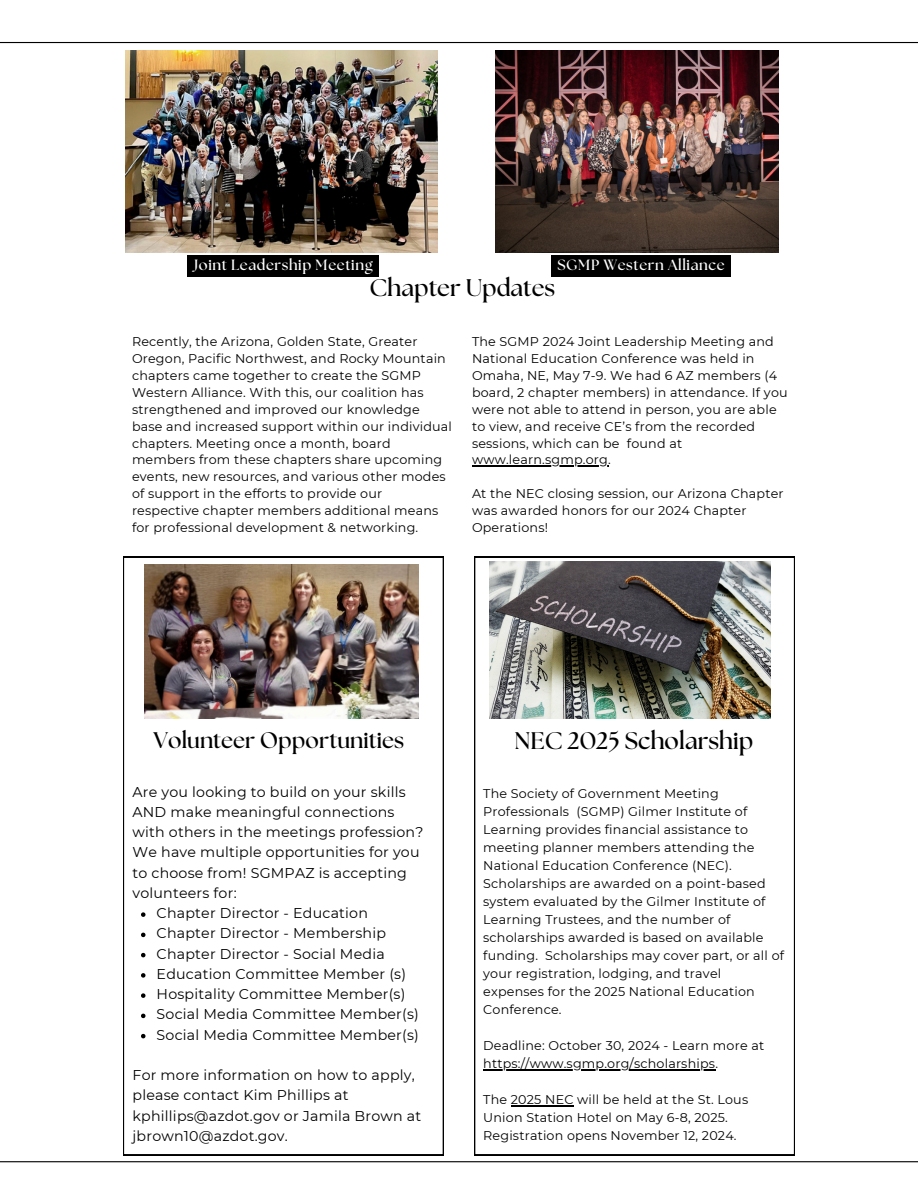
<style>
.page{position:relative;width:918px;height:1188px;background:#fff}
.page>*{position:absolute;margin:0;border:0;box-sizing:border-box;transform-origin:0 0}
.t1{font:700 24px "The Seasons";color:#000}
.t2{font:700 22.5px "The Seasons";color:#000}
.t3{font:700 14.85px "The Seasons";letter-spacing:.04em;color:#fff}
.t4{font:14.25px/20.2px "Montserrat";letter-spacing:.015em;color:#000}
.t5{font:12.75px/17px "Montserrat";letter-spacing:.015em;color:#000}
</style>
<div class="page">
<hr style="left:0;top:42px;width:918px;height:1px;background:#000">
<hr style="left:0;top:1161px;width:918px;height:1px;background:#000">
<hr style="left:472px;top:466px;width:136px;height:1px;background:#000">
<svg style="left:474px;top:557px;width:321px;height:598px"></svg>
<svg style="left:123px;top:557px;width:321px;height:598px"></svg>
<hr style="left:483px;top:1069px;width:232px;height:1px;background:#000">
<hr style="left:511px;top:1105px;width:63px;height:1px;background:#000">
<svg style="left:141px;top:912px;width:5px;height:5px"></svg>
<svg style="left:141px;top:933px;width:5px;height:4px"></svg>
<svg style="left:141px;top:953px;width:5px;height:4px"></svg>
<svg style="left:141px;top:973px;width:5px;height:5px"></svg>
<svg style="left:141px;top:993px;width:5px;height:5px"></svg>
<svg style="left:141px;top:1014px;width:5px;height:4px"></svg>
<svg style="left:141px;top:1034px;width:5px;height:4px"></svg>
<img style="left:126px;top:50px;width:311px;height:203px">
<img style="left:496px;top:50px;width:282px;height:203px">
<img style="left:144px;top:565px;width:275px;height:154px">
<img style="left:490px;top:561px;width:280px;height:158px">
<div style="left:188px;top:255px;width:191px;height:21px;background:#000"></div>
<div style="left:551px;top:255px;width:180px;height:21px;background:#000"></div>
<p class="t3" style="left:194px;top:258px;width:180px">Joint Leadership Meeting</p>
<p class="t3" style="left:558px;top:258px;width:169px">SGMP Western Alliance</p>
<p class="t1" style="left:370px;top:276px;width:187px">Chapter Updates</p>
<p class="t5" style="left:132px;top:333px;width:322px">Recently, the Arizona, Golden State, Greater Oregon, Pacific Northwest, and Rocky Mountain chapters came together to create the SGMP Western Alliance. With this, our coalition has strengthened and improved our knowledge base and increased support within our individual chapters. Meeting once a month, board members from these chapters share upcoming events, new resources, and various other modes of support in the efforts to provide our respective chapter members additional means for professional development &amp; networking.</p>
<p class="t5" style="left:472px;top:333px;width:317px">The SGMP 2024 Joint Leadership Meeting and National Education Conference was held in Omaha, NE, May 7-9. We had 6 AZ members (4 board, 2 chapter members) in attendance. If you were not able to attend in person, you are able to view, and receive CE’s from the recorded sessions, which can be found at</p>
<p class="t5" style="left:472px;top:451px;width:140px">www.learn.sgmp.org.</p>
<p class="t5" style="left:472px;top:485px;width:313px">At the NEC closing session, our Arizona Chapter was awarded honors for our 2024 Chapter<br>Operations!</p>
<p class="t2" style="left:154px;top:730px;width:252px">Volunteer Opportunities</p>
<p class="t4" style="left:133px;top:781px;width:292px">Are you looking to build on your skills AND make meaningful connections with others in the meetings profession?<br>We have multiple opportunities for you to choose from! SGMPAZ is accepting volunteers for:</p>
<p class="t4" style="left:157px;top:903px;width:213px">Chapter Director - Education</p>
<p class="t4" style="left:157px;top:923px;width:231px">Chapter Director - Membership</p>
<p class="t4" style="left:157px;top:943px;width:230px">Chapter Director - Social Media</p>
<p class="t4" style="left:157px;top:964px;width:251px">Education Committee Member (s)</p>
<p class="t4" style="left:157px;top:984px;width:250px">Hospitality Committee Member(s)</p>
<p class="t4" style="left:157px;top:1004px;width:264px">Social Media Committee Member(s)</p>
<p class="t4" style="left:157px;top:1024px;width:264px">Social Media Committee Member(s)</p>
<p class="t4" style="left:133px;top:1065px;width:290px">For more information on how to apply, please contact Kim Phillips at kphillips@azdot.gov or Jamila Brown at jbrown10@azdot.gov.</p>
<p class="t1" style="left:515px;top:730px;width:240px">NEC 2025 Scholarship</p>
<p class="t5" style="left:483px;top:785px;width:302px;line-height:18px">The Society of Government Meeting Professionals (SGMP) Gilmer Institute of Learning provides financial assistance to meeting planner members attending the National Education Conference (NEC).<br>Scholarships are awarded on a point-based system evaluated by the Gilmer Institute of Learning Trustees, and the number of scholarships awarded is based on available funding. Scholarships may cover part, or all of your registration, lodging, and travel expenses for the 2025 National Education Conference.</p>
<p class="t5" style="left:483px;top:1037px;width:282px">Deadline: October 30, 2024 - Learn more at</p>
<p class="t5" style="left:483px;top:1055px;width:236px">https://www.sgmp.org/scholarships.</p>
<p class="t5" style="left:483px;top:1091px;width:267px">The 2025 NEC will be held at the St. Lous</p>
<p class="t5" style="left:483px;top:1109px;width:255px;line-height:18px">Union Station Hotel on May 6-8, 2025.<br>Registration opens November 12, 2024.</p>
</div>
